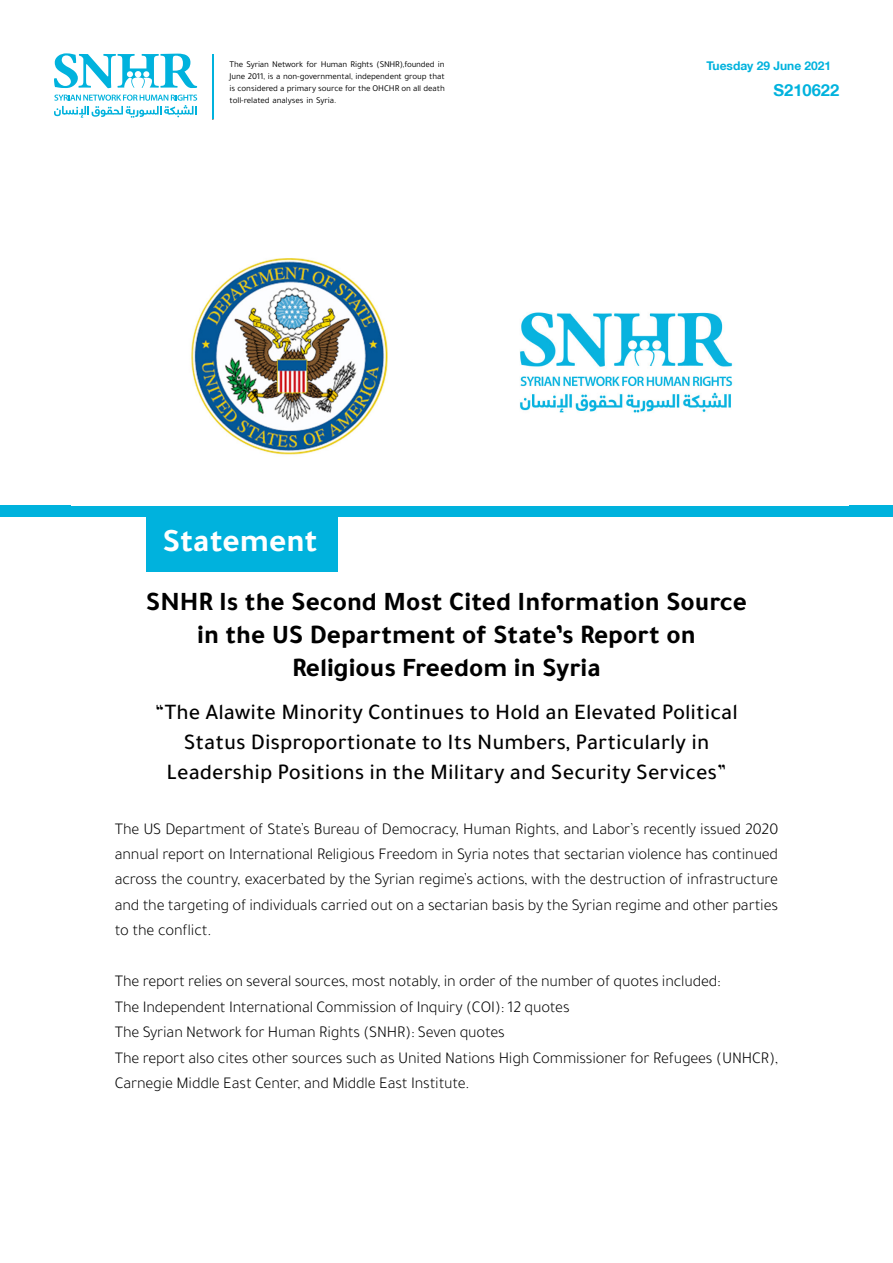
<style>
.page{position:relative;width:893px;height:1263px;background:#fff}
.page>*{position:absolute;margin:0;border:0;box-sizing:border-box;transform-origin:0 0}
.t1{font:700 33px "Tajawal";color:#fff}
.t2{font:700 27px/33px "Tajawal";color:#000;text-align:center}
.t3{font:500 22.5px/30px "Tajawal";color:#000;text-align:center}
.t4{font:300 16.5px/25.5px "Tajawal";letter-spacing:-.01em;color:#000;text-align:justify}
.t5{font:700 16.5px "Helvetica Neue LT Arabic";color:#00b2dd}
.t6{font:700 12px "Helvetica Neue LT Arabic";color:#00b2dd}
.t7{font:9px/12px "Tajawal";letter-spacing:-.01em;color:#000;text-align:justify}
</style>
<div class="page">
<svg style="left:54px;top:53px;width:143px;height:35px"></svg>
<svg style="left:54px;top:95px;width:143px;height:23px"></svg>
<hr style="left:212px;top:54px;width:2px;height:65px;background:#00b2dd">
<div style="left:146px;top:516px;width:191px;height:56px;background:#00b2dd"></div>
<div style="left:0;top:505px;width:893px;height:11px;background:#00b2dd"></div>
<img style="left:191px;top:258px;width:542px;height:197px">
<p class="t7" style="left:230px;top:59px;width:217px">The Syrian Network for Human Rights (SNHR ,) founded in June 2011, is a non-governmental, independent group that is considered a primary source for the OHCHR on all death toll-related analyses in Syria.</p>
<h1 class="t1" style="left:162px;top:516px;width:157px">Statement</h1>
<p class="t6" style="left:706px;top:59px;width:126px">Tuesday 29 June 2021</p>
<p class="t5" style="left:773px;top:80px;width:67px">S210622</p>
<h2 class="t2" style="left:146px;top:584px;width:602px">SNHR Is the Second Most Cited Information Source in the US Department of State s’ Report on<br>Religious Freedom in Syria</h2>
<h3 class="t3" style="left:155px;top:697px;width:584px">“The Alawite Minority Continues to Hold an Elevated Political<br>Status Disproportionate to Its Numbers, Particularly in<br>Leadership Positions in the Military and Security Services“</h3>
<p class="t4" style="left:115px;top:816px;width:665px">The US Department of States’ Bureau of Democracy, Human Rights, and Labors’ recently issued 2020 annual report on International Religious Freedom in Syria notes that sectarian violence has continued across the country, exacerbated by the Syrian regimes’ actions, with the destruction of infrastructure and the targeting of individuals carried out on a sectarian basis by the Syrian regime and other parties to the conflict.</p>
<p class="t4" style="left:115px;top:969px;width:665px;text-align:left">The report relies on several sources, most notably in, order of the number of quotes included:<br>The Independent International Commission of Inquiry (COI 1 2:) quotes<br>The Syrian Network for Human Rights (SNHR :) Seven quotes<br>The report also cites other sources such as United Nations High Commissioner for Refugees (UNHCR ,( Carnegie Middle East Center, and Middle East Institute.</p>
</div>
